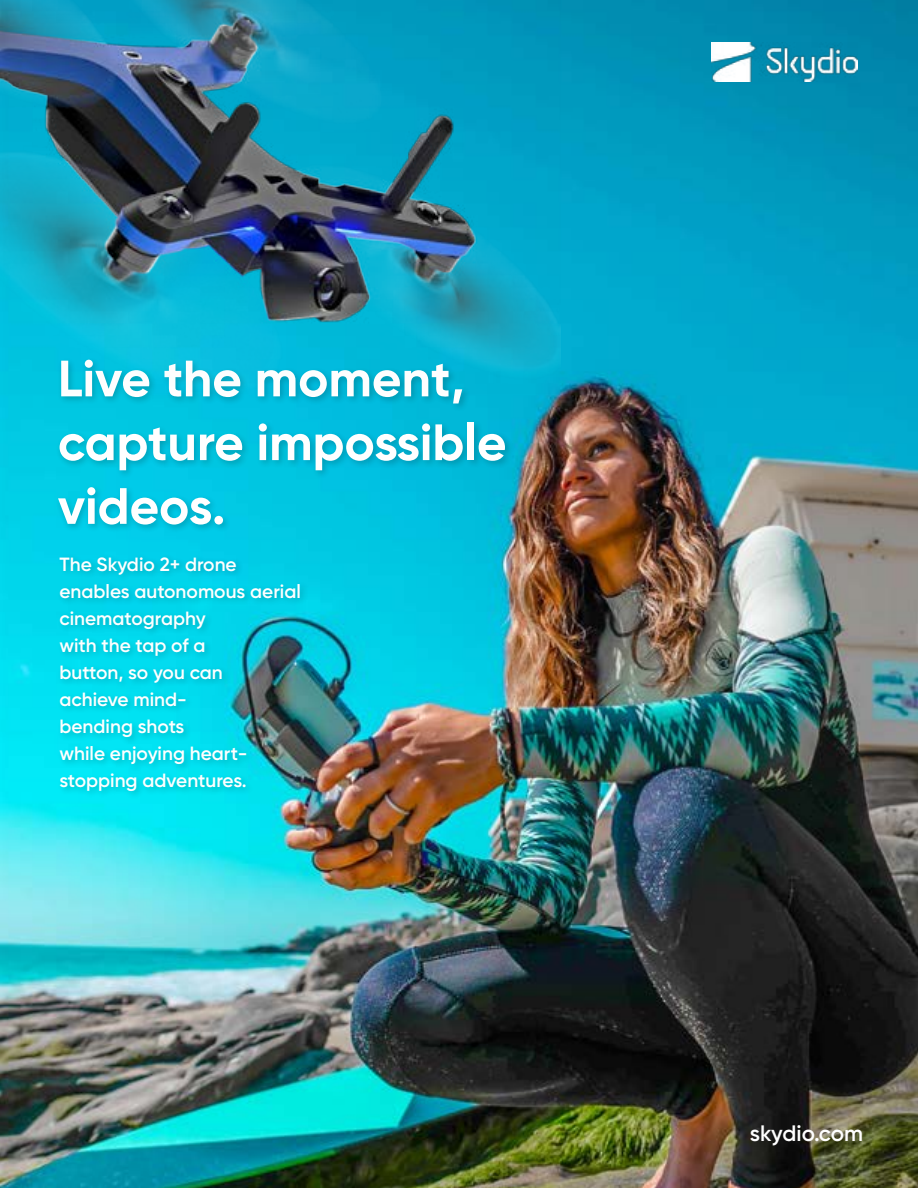
<style>
.page{position:relative;width:918px;height:1188px;background:#fff}
.page>*{position:absolute;margin:0;border:0;box-sizing:border-box;transform-origin:0 0}
.t1{font:700 51px/63.8px "Gilroy";color:#fff}
.t2{font:600 22.35px "Gilroy";letter-spacing:-.005em;color:#fff}
.t3{font:600 19.2px/27.2px "Gilroy";color:#fff}
</style>
<div class="page">
<img style="left:0;top:0;width:918px;height:1188px">
<div style="left:55px;top:356px;width:459px;height:177px;background:#000;opacity:.2"></div>
<div style="left:57px;top:553px;width:252px;height:247px;background:#000;opacity:.2"></div>
<img style="left:711px;top:42px;width:147px;height:40px">
<img style="left:0;top:0;width:561px;height:394px">
<h1 class="t1" style="left:58px;top:346px;width:450px">Live the moment, capture impossible videos.</h1>
<p class="t3" style="left:59px;top:550px;width:243px">The Skydio 2+ drone enables autonomous aerial cinematography<br>with the tap of a<br>button, so you can<br>achieve mind-<br>bending shots<br>while enjoying heart&shy;stopping adventures.</p>
<p class="t2" style="left:750px;top:1119px;width:115px">skydio.com</p>
</div>
